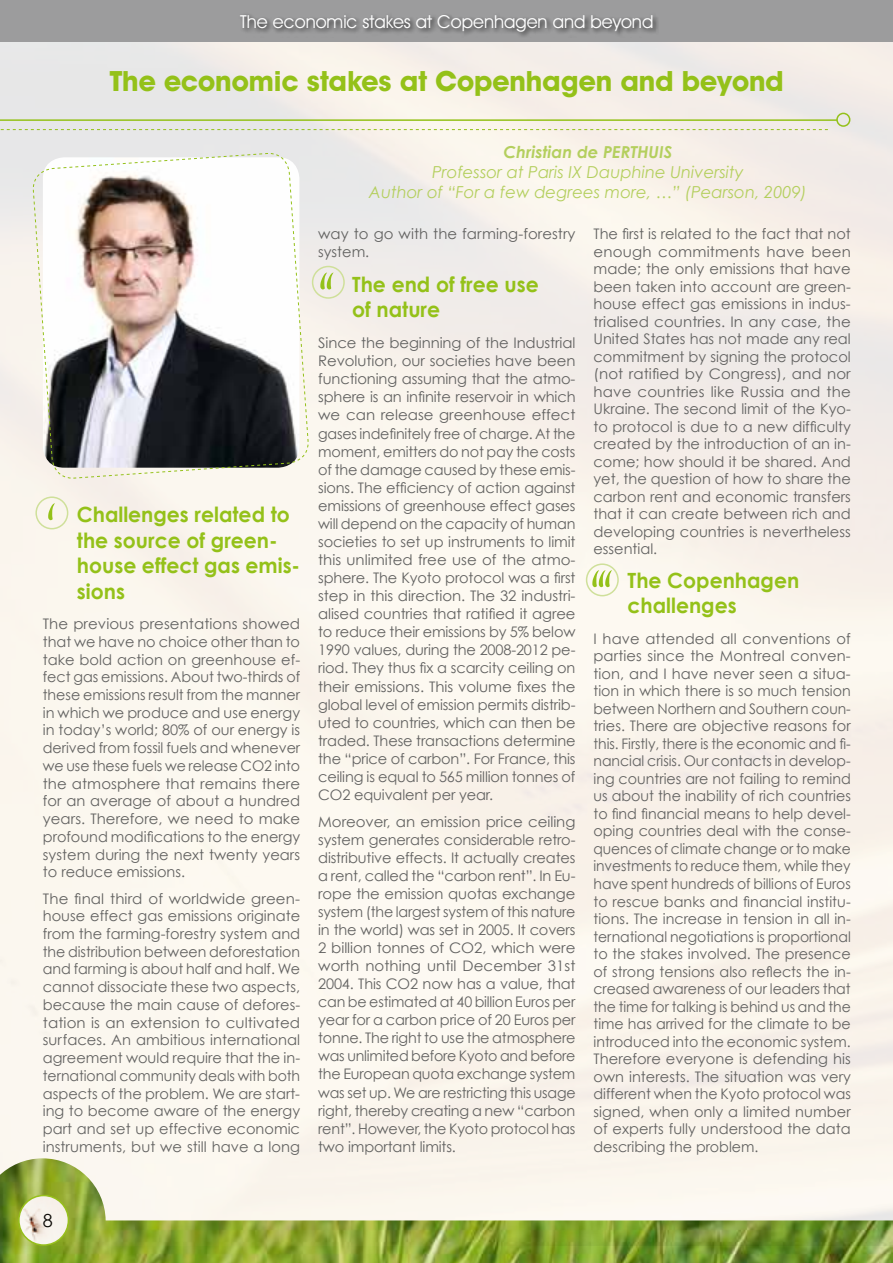
<style>
.page{position:relative;width:893px;height:1263px;background:#fff}
.page>*{position:absolute;margin:0;border:0;box-sizing:border-box;transform-origin:0 0}
.t1{font:700 28.05px "Avant Garde IT Cby BT";color:#94c119}
.t2{font:700 21px/25.5px "Century Gothic";color:#94c119}
.t3{font:18px "Avant Garde IT Cby BT";color:#fff}
.t4{font:18px "Century Gothic";color:#000}
.t5{font:italic 16.5px/19.8px "Century Gothic";color:#b4cf5e;text-align:center}
.t6{font:italic 700 16.5px "Century Gothic";color:#b4cf5e}
.t7{font:14.55px/17.5px "Century Gothic";color:#626261;text-align:justify}
</style>
<div class="page">
<img style="left:0;top:42px;width:893px;height:1116px">
<img style="left:0;top:1158px;width:893px;height:105px">
<img style="left:19px;top:1195px;width:49px;height:50px;border-radius:25px">
<div style="left:18px;top:1195px;width:51px;height:51px;border:2px solid #94c119;border-radius:50%"></div>
<div style="left:0;top:0;width:893px;height:42px;background:#9c9c9d"></div>
<div style="left:238px;top:12px;width:421px;height:26px;background:#000;opacity:.75"></div>
<div style="left:836px;top:113px;width:14px;height:14px;border:2px solid #94c119;border-radius:50%"></div>
<hr style="left:0;top:119px;width:837px;height:2px;background:#94c119">
<svg style="left:0;top:129px;width:828px;height:1px"></svg>
<svg style="left:33px;top:153px;width:276px;height:327px"></svg>
<div style="left:35px;top:496px;width:33px;height:33px;border:2px solid #cfe09a;border-radius:50%"></div>
<svg style="left:48px;top:503px;width:7px;height:17px"></svg>
<div style="left:312px;top:266px;width:33px;height:33px;border:2px solid #cfe09a;border-radius:50%"></div>
<svg style="left:320px;top:273px;width:14px;height:16px"></svg>
<div style="left:586px;top:563px;width:33px;height:33px;border:2px solid #cfe09a;border-radius:50%"></div>
<svg style="left:592px;top:570px;width:20px;height:17px"></svg>
<p class="t3" style="left:240px;top:10px;width:415px">The economic stakes at Copenhagen and beyond</p>
<h1 class="t1" style="left:110px;top:64px;width:675px">The economic stakes at Copenhagen and beyond</h1>
<h2 class="t2" style="left:77px;top:501px;width:225px">Challenges related to the source of green&shy;house effect gas emis&shy;sions</h2>
<p class="t7" style="left:43px;top:615px;width:259px">The previous presentations showed that we have no choice other than to take bold action on greenhouse ef&shy;fect gas emissions. About two-thirds of these emissions result from the manner in which we produce and use energy in today’s world; 80% of our energy is derived from fossil fuels and whenever we use these fuels we release CO2 into the atmosphere that remains there for an average of about a hundred years. Therefore, we need to make profound modifications to the energy system during the next twenty years to reduce emissions.</p>
<p class="t7" style="left:43px;top:889px;width:259px">The final third of worldwide green&shy;house effect gas emissions originate from the farming-forestry system and the distribution between deforestation and farming is about half and half. We cannot dissociate these two aspects, because the main cause of defores&shy;tation is an extension to cultivated surfaces. An ambitious international agreement would require that the in&shy;ternational community deals with both aspects of the problem. We are start&shy;ing to become aware of the energy part and set up effective economic instruments, but we still have a long</p>
<p class="t6" style="left:503px;top:141px;width:170px">Christian de PERTHUIS</p>
<p class="t5" style="left:369px;top:162px;width:440px">Professor at Paris IX Dauphine University<br>Author of “For a few degrees more, …” (Pearson, 2009)</p>
<p class="t7" style="left:318px;top:225px;width:259px;line-height:18px">way to go with the farming-forestry system.</p>
<h2 class="t2" style="left:352px;top:270px;width:188px">The end of free use of nature</h2>
<p class="t7" style="left:318px;top:334px;width:259px;line-height:18px">Since the beginning of the Industrial Revolution, our societies have been functioning assuming that the atmo&shy;sphere is an infinite reservoir in which we can release greenhouse effect gases indefinitely free of charge. At the moment, emitters do not pay the costs of the damage caused by these emis&shy;sions. The efficiency of action against emissions of greenhouse effect gases will depend on the capacity of human societies to set up instruments to limit this unlimited free use of the atmo&shy;sphere. The Kyoto protocol was a first step in this direction. The 32 industri&shy;alised countries that ratified it agree to reduce their emissions by 5% below 1990 values, during the 2008-2012 pe&shy;riod. They thus fix a scarcity ceiling on their emissions. This volume fixes the global level of emission permits distrib&shy;uted to countries, which can then be traded. These transactions determine the “price of carbon”. For France, this ceiling is equal to 565 million tonnes of CO2 equivalent per year.</p>
<p class="t7" style="left:318px;top:812px;width:259px;line-height:18px">Moreover, an emission price ceiling system generates considerable retro&shy;distributive effects. It actually creates a rent, called the “carbon rent”. In Eu&shy;rope the emission quotas exchange system (the largest system of this nature in the world) was set in 2005. It covers 2 billion tonnes of CO2, which were worth nothing until December 31st 2004. This CO2 now has a value, that can be estimated at 40 billion Euros per year for a carbon price of 20 Euros per tonne. The right to use the atmosphere was unlimited before Kyoto and before the European quota exchange system was set up. We are restricting this usage right, thereby creating a new “carbon rent”. However, the Kyoto protocol has two important limits.</p>
<p class="t7" style="left:593px;top:225px;width:259px">The first is related to the fact that not enough commitments have been made; the only emissions that have been taken into account are green&shy;house effect gas emissions in indus&shy;trialised countries. In any case, the United States has not made any real commitment by signing the protocol (not ratified by Congress), and nor have countries like Russia and the Ukraine. The second limit of the Kyo&shy;to protocol is due to a new difficulty created by the introduction of an in&shy;come; how should it be shared. And yet, the question of how to share the carbon rent and economic transfers that it can create between rich and developing countries is nevertheless essential.</p>
<h2 class="t2" style="left:627px;top:567px;width:173px">The Copenhagen challenges</h2>
<p class="t7" style="left:593px;top:629px;width:259px">I have attended all conventions of parties since the Montreal conven&shy;tion, and I have never seen a situa&shy;tion in which there is so much tension between Northern and Southern coun&shy;tries. There are objective reasons for this. Firstly, there is the economic and fi&shy;nancial crisis. Our contacts in develop&shy;ing countries are not failing to remind us about the inability of rich countries to find financial means to help devel&shy;oping countries deal with the conse&shy;quences of climate change or to make investments to reduce them, while they have spent hundreds of billions of Euros to rescue banks and financial institu&shy;tions. The increase in tension in all in&shy;ternational negotiations is proportional to the stakes involved. The presence of strong tensions also reflects the in&shy;creased awareness of our leaders that the time for talking is behind us and the time has arrived for the climate to be introduced into the economic system.<br>Therefore everyone is defending his own interests. The situation was very different when the Kyoto protocol was signed, when only a limited number of experts fully understood the data describing the problem.</p>
<p class="t4" style="left:43px;top:1209px;width:11px">8</p>
</div>
